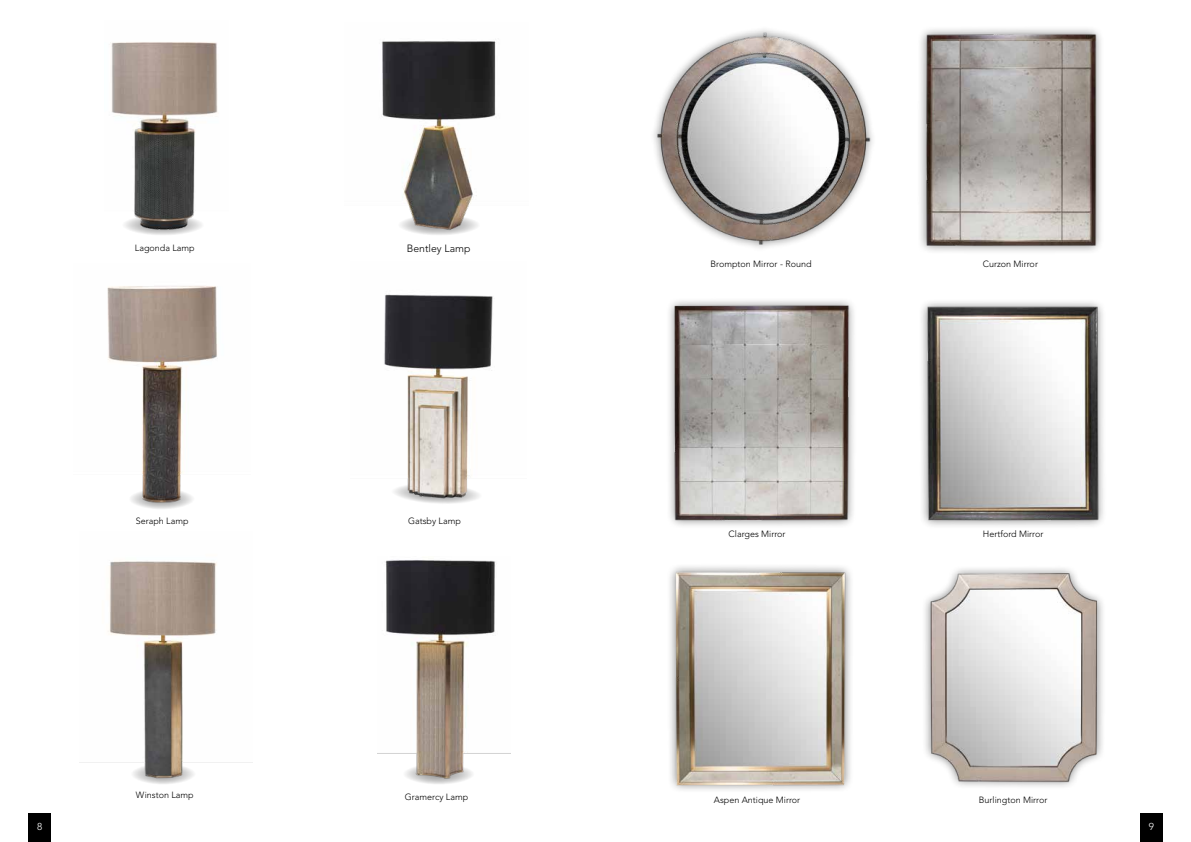
<style>
.page{position:relative;width:1191px;height:842px;background:#fff}
.page>*{position:absolute;margin:0;border:0;box-sizing:border-box;transform-origin:0 0}
.t1{font:300 10.5px "Avenir";color:#000}
.t2{font:300 10px "Avenir";color:#fff}
.t3{font:300 9px "Avenir";color:#000}
</style>
<div class="page">
<img style="left:381px;top:41px;width:115px;height:194px">
<img style="left:79px;top:561px;width:174px;height:223px">
<img style="left:384px;top:294px;width:109px;height:210px">
<img style="left:107px;top:286px;width:110px;height:223px">
<img style="left:377px;top:560px;width:133px;height:224px">
<div style="left:918px;top:298px;width:189px;height:231px;background:#000;opacity:.5"></div>
<img style="left:920px;top:303px;width:180px;height:218px">
<img style="left:669px;top:300px;width:185px;height:226px">
<img style="left:654px;top:30px;width:219px;height:218px">
<div style="left:666px;top:563px;width:188px;height:231px;background:#000;opacity:.5"></div>
<img style="left:669px;top:568px;width:180px;height:218px">
<div style="left:921px;top:564px;width:185px;height:226px;background:#000;opacity:.5"></div>
<img style="left:925px;top:570px;width:172px;height:213px">
<img style="left:920px;top:29px;width:181px;height:223px">
<img style="left:111px;top:42px;width:107px;height:193px">
<div style="left:28px;top:814px;width:23px;height:28px;background:#000"></div>
<div style="left:1140px;top:814px;width:22px;height:28px;background:#000"></div>
<p class="t3" style="left:135px;top:243px;width:61px">Lagonda Lamp</p>
<p class="t1" style="left:407px;top:243px;width:65px">Bentley Lamp</p>
<p class="t3" style="left:710px;top:258px;width:102px">Brompton Mirror - Round</p>
<p class="t3" style="left:982px;top:258px;width:57px">Curzon Mirror</p>
<p class="t3" style="left:136px;top:515px;width:54px">Seraph Lamp</p>
<p class="t3" style="left:408px;top:515px;width:54px">Gatsby Lamp</p>
<p class="t3" style="left:728px;top:529px;width:59px">Clarges Mirror</p>
<p class="t3" style="left:983px;top:529px;width:62px">Hertford Mirror</p>
<p class="t3" style="left:136px;top:790px;width:59px">Winston Lamp</p>
<p class="t3" style="left:405px;top:791px;width:65px">Gramercy Lamp</p>
<p class="t3" style="left:714px;top:795px;width:88px">Aspen Antique Mirror</p>
<p class="t3" style="left:979px;top:795px;width:70px">Burlington Mirror</p>
<p class="t2" style="left:37px;top:820px;width:7px">8</p>
<p class="t2" style="left:1148px;top:820px;width:7px">9</p>
</div>
